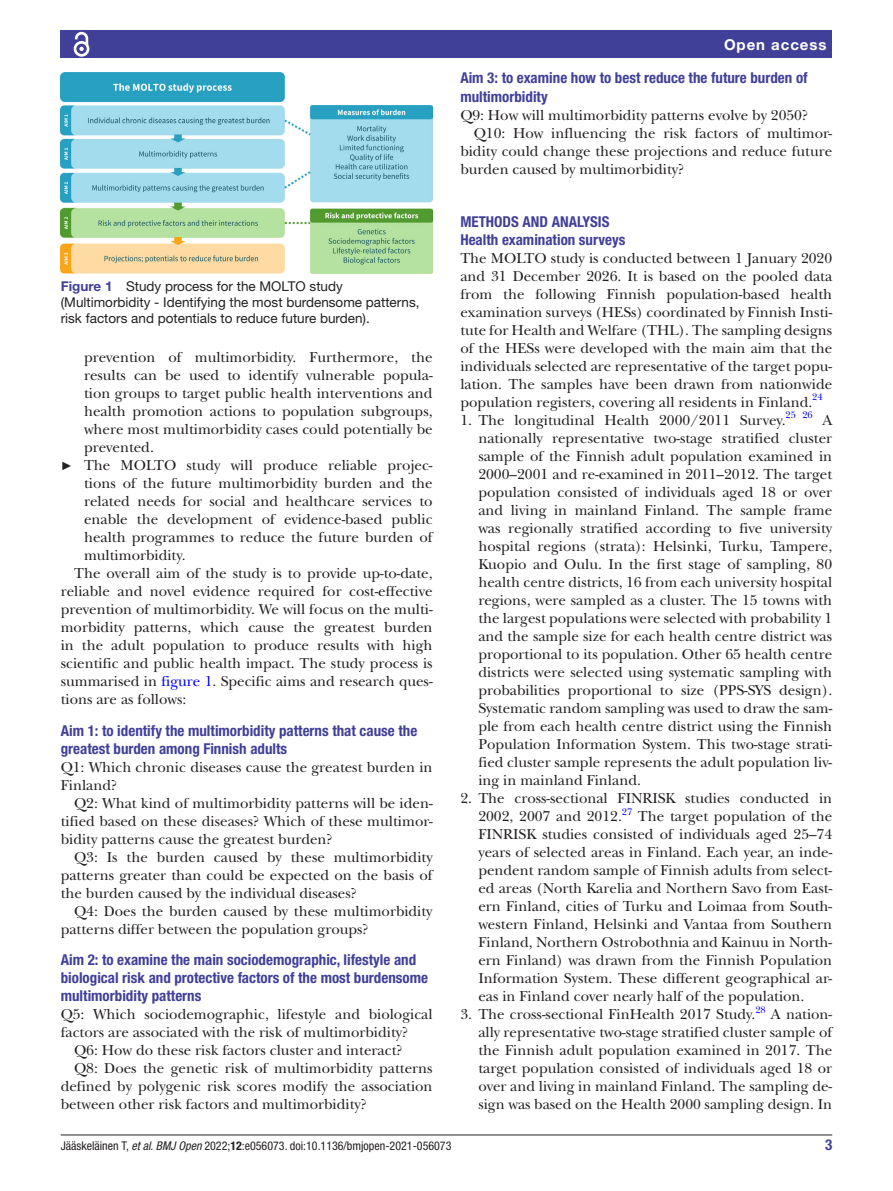
<style>
.page{position:relative;width:893px;height:1191px;background:#fff}
.page>*{position:absolute;margin:0;border:0;box-sizing:border-box;transform-origin:0 0}
.t1{font:15px/18px "New Baskerville";color:#231f20;text-align:justify}
.t2{font:700 condensed 15px/18px "Helvetica Neue LT Std";color:#414099}
.t3{font:700 15px "Helvetica Neue LT Std";letter-spacing:.065em;color:#fff}
.t4{font:13.5px/16.2px "Helvetica Neue LT Std";color:#231f20}
.t5{font:condensed 12px "Helvetica Neue LT Std";color:#231f20}
.t6{font:9.9px "New Baskerville";color:#00f}
.s1{font-weight:700;color:#414099}
.s2{font-family:"Arial";font-size:12px}
.s3{color:#00f}
.s4{font-style:italic}
.s5{font-weight:700}
</style>
<div class="page">
<hr style="left:61px;top:1134px;width:771px;height:1px;background:#231f20">
<div style="left:61px;top:31px;width:771px;height:27px;background:#414099"></div>
<svg style="left:73px;top:31px;width:17px;height:26px"></svg>
<img style="left:61px;top:73px;width:372px;height:200px">
<p class="t4" style="left:61px;top:278px;width:360px"><span class="s1">Figure 1</span> Study process for the MOLTO study (Multimorbidity - Identifying the most burdensome patterns, risk factors and potentials to reduce future burden).</p>
<p class="t1" style="left:84px;top:348px;width:350px">prevention of multimorbidity. Furthermore, the</p>
<p class="t1" style="left:84px;top:366px;width:350px">results can be used to identify vulnerable popula-</p>
<p class="t1" style="left:84px;top:384px;width:350px">tion groups to target public health interventions and</p>
<p class="t1" style="left:84px;top:402px;width:350px">health promotion actions to population subgroups,</p>
<p class="t1" style="left:84px;top:420px;width:350px">where most multimorbidity cases could potentially be</p>
<p class="t1" style="left:84px;top:438px;width:71px">prevented.</p>
<p class="t1" style="left:61px;top:456px;width:373px"><span class="s2">►</span> The MOLTO study will produce reliable projec-</p>
<p class="t1" style="left:84px;top:474px;width:350px">tions of the future multimorbidity burden and the</p>
<p class="t1" style="left:84px;top:492px;width:350px">related needs for social and healthcare services to</p>
<p class="t1" style="left:84px;top:510px;width:350px">enable the development of evidence-based public</p>
<p class="t1" style="left:84px;top:528px;width:350px">health programmes to reduce the future burden of</p>
<p class="t1" style="left:84px;top:546px;width:103px">multimorbidity.</p>
<p class="t1" style="left:74px;top:564px;width:360px">The overall aim of the study is to provide up-to-date,</p>
<p class="t1" style="left:61px;top:582px;width:373px">reliable and novel evidence required for cost-effective</p>
<p class="t1" style="left:61px;top:600px;width:373px">prevention of multimorbidity. We will focus on the multi-</p>
<p class="t1" style="left:61px;top:618px;width:373px">morbidity patterns, which cause the greatest burden</p>
<p class="t1" style="left:61px;top:636px;width:373px">in the adult population to produce results with high</p>
<p class="t1" style="left:61px;top:654px;width:373px">scientific and public health impact. The study process is</p>
<p class="t1" style="left:61px;top:672px;width:373px">summarised in <span class="s3">figure 1</span>. Specific aims and research ques-</p>
<p class="t1" style="left:61px;top:690px;width:127px">tions are as follows:</p>
<p class="t2" style="left:61px;top:721px;width:358px">Aim 1: to identify the multimorbidity patterns that cause the greatest burden among Finnish adults</p>
<p class="t1" style="left:61px;top:758px;width:373px">Q1: Which chronic diseases cause the greatest burden in<br>Finland?</p>
<p class="t1" style="left:61px;top:794px;width:373px;text-indent:14px">Q2: What kind of multimorbidity patterns will be iden&shy;tified based on these diseases? Which of these multimor&shy;bidity patterns cause the greatest burden?</p>
<p class="t1" style="left:61px;top:848px;width:373px;text-indent:14px">Q3: Is the burden caused by these multimorbidity patterns greater than could be expected on the basis of the burden caused by the individual diseases?</p>
<p class="t1" style="left:61px;top:902px;width:373px;text-indent:14px">Q4: Does the burden caused by these multimorbidity patterns differ between the population groups?</p>
<p class="t2" style="left:61px;top:950px;width:369px">Aim 2: to examine the main sociodemographic, lifestyle and biological risk and protective factors of the most burdensome multimorbidity patterns</p>
<p class="t1" style="left:61px;top:1005px;width:373px">Q5: Which sociodemographic, lifestyle and biological</p>
<p class="t1" style="left:61px;top:1023px;width:349px">factors are associated with the risk of multimorbidity?</p>
<p class="t1" style="left:74px;top:1041px;width:330px">Q6: How do these risk factors cluster and interact?</p>
<p class="t1" style="left:74px;top:1059px;width:360px">Q8: Does the genetic risk of multimorbidity patterns</p>
<p class="t1" style="left:61px;top:1077px;width:373px">defined by polygenic risk scores modify the association</p>
<p class="t1" style="left:61px;top:1095px;width:307px">between other risk factors and multimorbidity?</p>
<p class="t3" style="left:724px;top:35px;width:104px">Open access</p>
<p class="t2" style="left:460px;top:69px;width:349px">Aim 3: to examine how to best reduce the future burden of multimorbidity</p>
<p class="t1" style="left:460px;top:106px;width:349px">Q9: How will multimorbidity patterns evolve by 2050?</p>
<p class="t1" style="left:474px;top:124px;width:360px">Q10: How influencing the risk factors of multimor-</p>
<p class="t1" style="left:460px;top:142px;width:373px">bidity could change these projections and reduce future</p>
<p class="t1" style="left:460px;top:160px;width:225px">burden caused by multimorbidity?</p>
<p class="t2" style="left:460px;top:212px;width:166px">METHODS AND ANALYSIS<br>Health examination surveys</p>
<p class="t1" style="left:460px;top:249px;width:373px">The MOLTO study is conducted between 1 January 2020 and 31 December 2026. It is based on the pooled data from the following Finnish population-based health examination surveys (HESs) coordinated by Finnish Insti&shy;tute for Health and Welfare (THL). The sampling designs of the HESs were developed with the main aim that the individuals selected are representative of the target popu&shy;lation. The samples have been drawn from nationwide population registers, covering all residents in Finland.</p>
<p class="t6" style="left:812px;top:391px;width:12px">24</p>
<p class="t1" style="left:478px;top:411px;width:355px;text-indent:-18px">1. The longitudinal Health 2000/2011 Survey.<sup>25</sup> <sup>26</sup> A nationally representative two-stage stratified cluster sample of the Finnish adult population examined in 2000–2001 and re-examined in 2011–2012. The target population consisted of individuals aged 18 or over and living in mainland Finland. The sample frame was regionally stratified according to five university hospital regions (strata): Helsinki, Turku, Tampere, Kuopio and Oulu. In the first stage of sampling, 80 health centre districts, 16 from each university hospital regions, were sampled as a cluster. The 15 towns with the largest populations were selected with probability 1 and the sample size for each health centre district was proportional to its population. Other 65 health centre districts were selected using systematic sampling with probabilities proportional to size (PPS-SYS design).<br>Systematic random sampling was used to draw the sam&shy;ple from each health centre district using the Finnish Population Information System. This two-stage strati&shy;fied cluster sample represents the adult population liv&shy;ing in mainland Finland.</p>
<p class="t1" style="left:478px;top:789px;width:355px;text-indent:-18px">2. The cross-sectional FINRISK studies conducted in<br>2002, 2007 and 2012.</p>
<p class="t6" style="left:622px;top:805px;width:12px">27</p>
<p class="t1" style="left:478px;top:807px;width:355px;text-indent:160px">The target population of the FINRISK studies consisted of individuals aged 25–74 years of selected areas in Finland. Each year, an inde&shy;pendent random sample of Finnish adults from select&shy;ed areas (North Karelia and Northern Savo from East&shy;ern Finland, cities of Turku and Loimaa from South&shy;western Finland, Helsinki and Vantaa from Southern Finland, Northern Ostrobothnia and Kainuu in North&shy;ern Finland) was drawn from the Finnish Population Information System. These different geographical ar&shy;eas in Finland cover nearly half of the population.</p>
<p class="t1" style="left:478px;top:1005px;width:355px;text-indent:-18px">3. The cross-sectional FinHealth 2017 Study.<sup>28</sup> A nation&shy;ally representative two-stage stratified cluster sample of the Finnish adult population examined in 2017. The target population consisted of individuals aged 18 or over and living in mainland Finland. The sampling de&shy;sign was based on the Health 2000 sampling design. In</p>
<p class="t5" style="left:61px;top:1138px;width:392px">Jääskeläinen T, <span class="s4">et al</span>. <span class="s4">BMJ Open</span> 2022;<span class="s5">12</span>:e056073. doi:10.1136/bmjopen-2021-056073</p>
<p class="t2" style="left:825px;top:1135px;width:9px">3</p>
</div>
